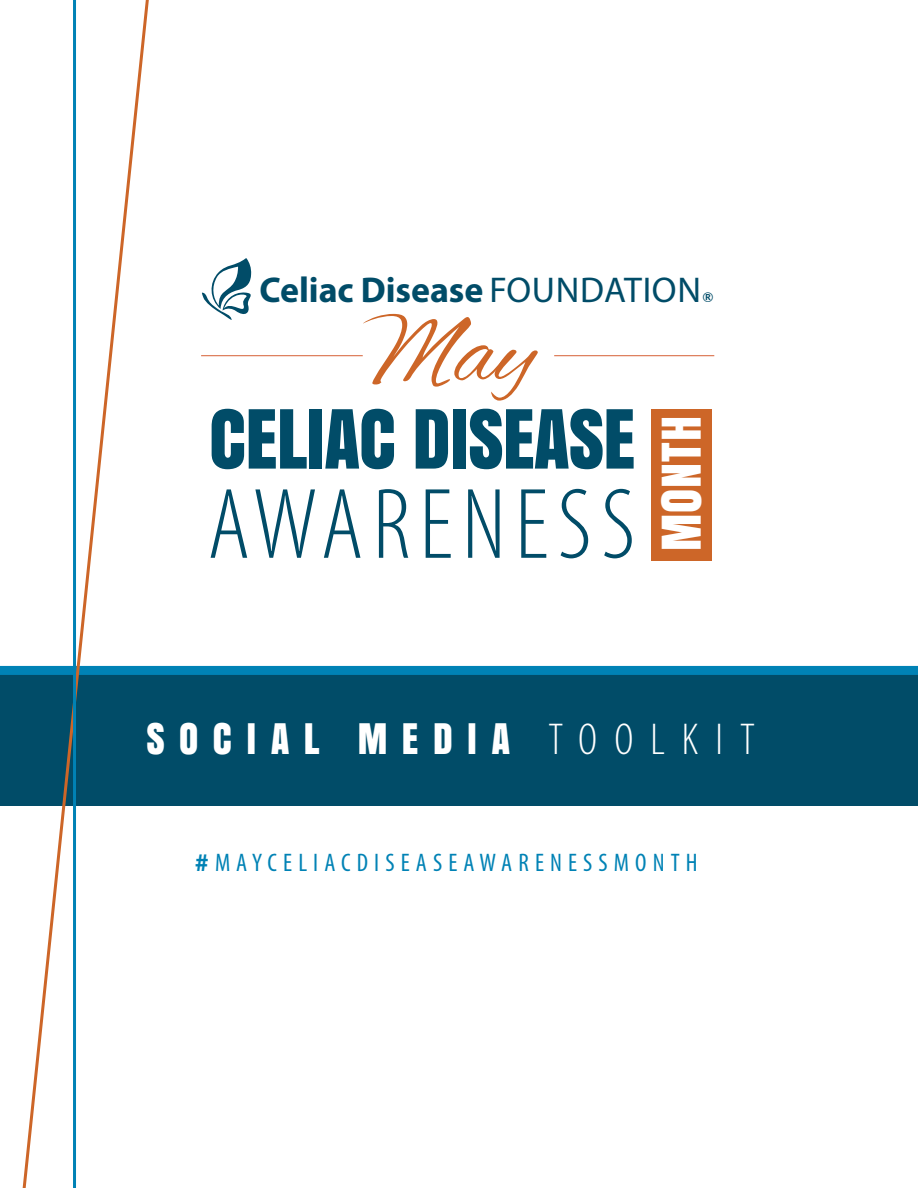
<style>
.page{position:relative;width:918px;height:1188px;background:#fff}
.page>*{position:absolute;margin:0;border:0;box-sizing:border-box;transform-origin:0 0}
.t1{font:300 condensed 101.4px "Myriad Pro";letter-spacing:.09em;color:#014c68}
.t2{font:76.35px "Anton";letter-spacing:-.01em;color:#014c68}
.t3{font:49.8px "Anton";letter-spacing:.02em;color:#fff}
.t4{font:39.3px "Anton";letter-spacing:.37em;color:#fff}
.t5{font:700 36px "Myriad Pro";color:#014c68}
.t6{font:condensed 25.5px "Myriad Pro";letter-spacing:.24em;color:#0082b5}
.t7{font:600 13.5px "Lato";color:#014c68}
.s1{font-weight:400}
.s2{font-family:"Myriad Pro";font-weight:300;font-stretch:condensed;font-size:44.85px}
.s3{font-weight:700;font-stretch:normal}
</style>
<div class="page">
<div style="left:0;top:670px;width:918px;height:136px;background:#014c68"></div>
<svg style="left:363px;top:314px;width:175px;height:87px"></svg>
<hr style="left:201px;top:355px;width:162px;height:1px;background:#da714b">
<hr style="left:554px;top:355px;width:160px;height:1px;background:#da714b">
<svg style="left:202px;top:258px;width:50px;height:62px"></svg>
<div style="left:651px;top:409px;width:60px;height:151px;background:#cd6628"></div>
<div style="left:0;top:666px;width:918px;height:9px;background:#0082b5"></div>
<svg style="left:20px;top:0;width:132px;height:1188px"></svg>
<hr style="left:73px;top:0;width:3px;height:1188px;background:#0082b5">
<h3 class="t5" style="left:260px;top:270px;width:443px">Celiac Disease <span class="s1">FOUNDATION</span></h3>
<p class="t7" style="left:702px;top:287px;width:13px">®</p>
<h2 class="t2" style="left:209px;top:379px;width:428px">CELIAC DISEASE</h2>
<h1 class="t1" style="left:208px;top:470px;width:429px">AWARENESS</h1>
<h3 class="t3" style="left:642px;top:551px;width:137px;rotate:-90deg">MONTH</h3>
<h3 class="t4" style="left:146px;top:708px;width:610px">SOCIAL MEDIA <span class="s2">TOOLKIT</span></h3>
<p class="t6" style="left:195px;top:849px;width:504px"><span class="s3">#</span>MAYCELIACDISEASEAWARENESSMONTH</p>
</div>
